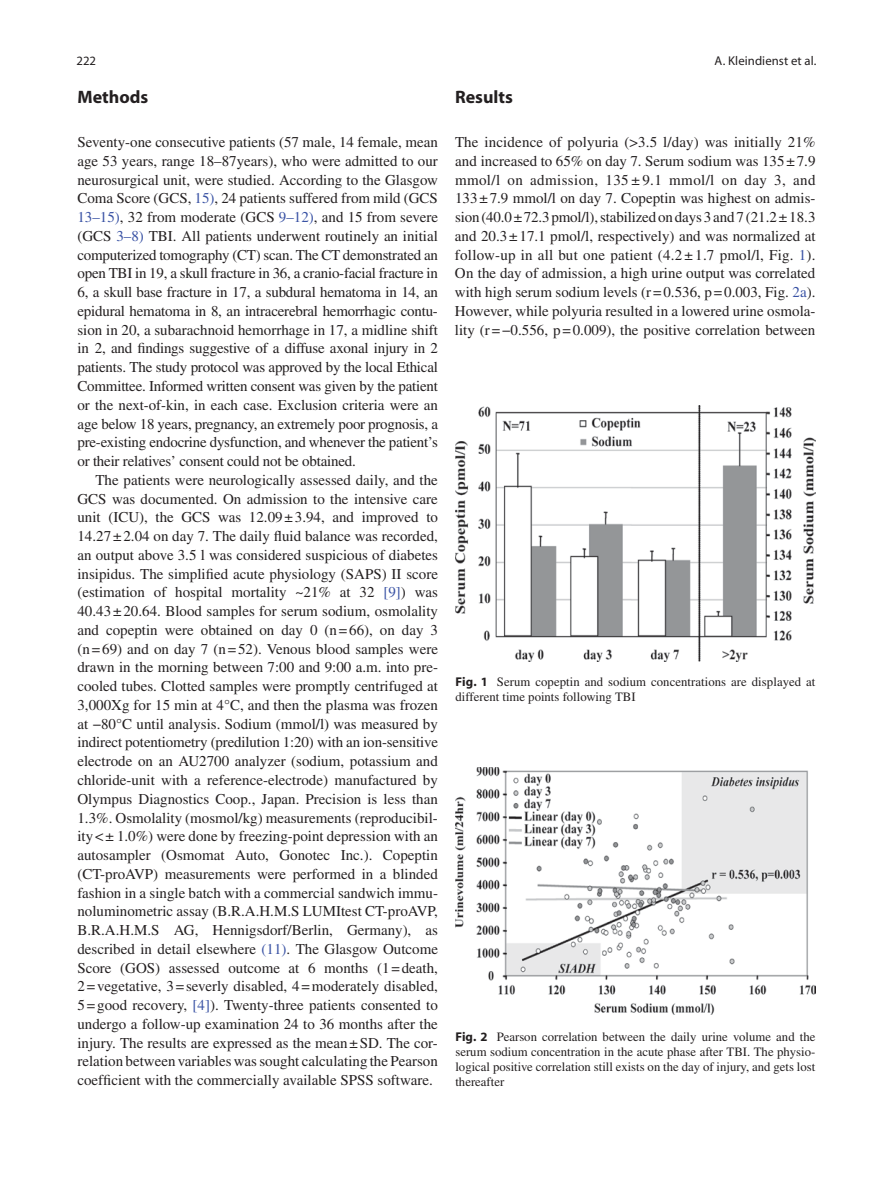
<style>
.page{position:relative;width:893px;height:1187px;background:#fff}
.page>*{position:absolute;margin:0;border:0;box-sizing:border-box;transform-origin:0 0}
.t1{font:700 18px "Myriad";color:#231f20}
.t2{font:15px/18.8px "Times";color:#231f20;text-align:justify}
.t3{font:12.75px/15px "Times";color:#231f20}
.t4{font:12.75px "Myriad";letter-spacing:.005em;color:#231f20}
.s1{color:#3952a4}
.s2{font-family:"Myriad";font-weight:700}
</style>
<div class="page">
<img style="left:455px;top:405px;width:361px;height:257px">
<img style="left:455px;top:767px;width:360px;height:247px">
<p class="t4" style="left:77px;top:54px;width:21px">222</p>
<p class="t4" style="left:715px;top:54px;width:103px">A. Kleindienst et al.</p>
<p class="t1" style="left:77px;top:87px;width:72px">Methods</p>
<p class="t2" style="left:77px;top:133px;width:362px">Seventy-one consecutive patients (57 male, 14 female, mean age 53 years, range 18–87years), who were admitted to our neurosurgical unit, were studied. According to the Glasgow Coma Score (GCS, <span class="s1">15)</span>, 24 patients suffered from mild (GCS <span class="s1">13–15)</span>, 32 from moderate (GCS <span class="s1">9–12)</span>, and 15 from severe (GCS <span class="s1">3–8)</span> TBI. All patients underwent routinely an initial computerized tomography (CT) scan. The CT demonstrated an open TBI in 19, a skull fracture in 36, a cranio-facial fracture in 6, a skull base fracture in 17, a subdural hematoma in 14, an epidural hematoma in 8, an intracerebral hemorrhagic contu&shy;sion in 20, a subarachnoid hemorrhage in 17, a midline shift in 2, and findings suggestive of a diffuse axonal injury in 2 patients. The study protocol was approved by the local Ethical Committee. Informed written consent was given by the patient or the next-of-kin, in each case. Exclusion criteria were an age below 18 years, pregnancy, an extremely poor prognosis, a pre-existing endocrine dysfunction, and whenever the patient’s or their relatives’ consent could not be obtained.</p>
<p class="t2" style="left:77px;top:470px;width:362px;text-indent:18px">The patients were neurologically assessed daily, and the GCS was documented. On admission to the intensive care unit (ICU), the GCS was 12.09±3.94, and improved to 14.27±2.04 on day 7. The daily fluid balance was recorded, an output above 3.5 l was considered suspicious of diabetes insipidus. The simplified acute physiology (SAPS) II score (estimation of hospital mortality ~21% at 32 <span class="s1">[9]</span>) was 40.43±20.64. Blood samples for serum sodium, osmolality and copeptin were obtained on day 0 (n=66), on day 3 (n=69) and on day 7 (n=52). Venous blood samples were drawn in the morning between 7:00 and 9:00 a.m. into pre&shy;cooled tubes. Clotted samples were promptly centrifuged at 3,000Xg for 15 min at 4°C, and then the plasma was frozen at −80°C until analysis. Sodium (mmol/l) was measured by indirect potentiometry (predilution 1:20) with an ion-sensitive electrode on an AU2700 analyzer (sodium, potassium and chloride-unit with a reference-electrode) manufactured by Olympus Diagnostics Coop., Japan. Precision is less than 1.3%. Osmolality (mosmol/kg) measurements (reproducibil&shy;ity&lt;± 1.0%) were done by freezing-point depression with an autosampler (Osmomat Auto, Gonotec Inc.). Copeptin (CT-proAVP) measurements were performed in a blinded fashion in a single batch with a commercial sandwich immu&shy;noluminometric assay (B.R.A.H.M.S LUMItest CT-proAVP, B.R.A.H.M.S AG, Hennigsdorf/Berlin, Germany), as described in detail elsewhere <span class="s1">(11)</span>. The Glasgow Outcome Score (GOS) assessed outcome at 6 months (1=death, 2=vegetative, 3=severly disabled, 4=moderately disabled, 5=good recovery, <span class="s1">[4]</span>). Twenty-three patients consented to undergo a follow-up examination 24 to 36 months after the injury. The results are expressed as the mean±SD. The cor&shy;relation between variables was sought calculating the Pearson coefficient with the commercially available SPSS software.</p>
<p class="t1" style="left:455px;top:87px;width:59px">Results</p>
<p class="t2" style="left:455px;top:133px;width:362px">The incidence of polyuria (&gt;3.5 l/day) was initially 21% and increased to 65% on day 7. Serum sodium was 135±7.9 mmol/l on admission, 135 ± 9.1 mmol/l on day 3, and 133±7.9 mmol/l on day 7. Copeptin was highest on admis&shy;sion (40.0±72.3 pmol/l), stabilized on days 3 and 7 (21.2±18.3 and 20.3±17.1 pmol/l, respectively) and was normalized at follow-up in all but one patient (4.2 ± 1.7 pmol/l, Fig. <span class="s1">1</span>).<br>On the day of admission, a high urine output was correlated with high serum sodium levels (r=0.536, p=0.003, Fig. <span class="s1">2a</span>).<br>However, while polyuria resulted in a lowered urine osmola&shy;lity (r=−0.556, p=0.009), the positive correlation between</p>
<p class="t3" style="left:455px;top:674px;width:361px"><span class="s2">Fig. 1</span> Serum copeptin and sodium concentrations are displayed at different time points following TBI</p>
<p class="t3" style="left:455px;top:1029px;width:362px;text-align:justify"><span class="s2">Fig. 2</span> Pearson correlation between the daily urine volume and the serum sodium concentration in the acute phase after TBI. The physio&shy;logical positive correlation still exists on the day of injury, and gets lost thereafter</p>
</div>
